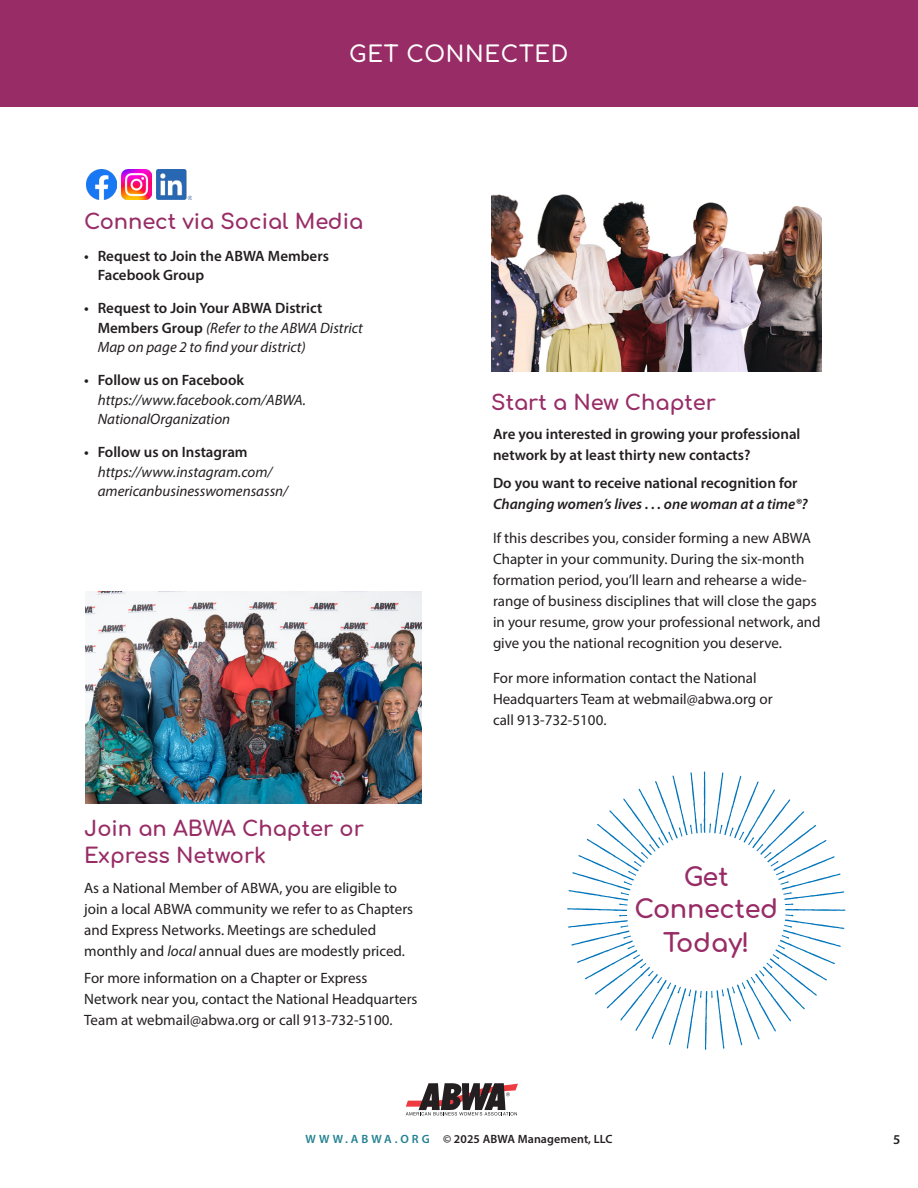
<style>
.page{position:relative;width:918px;height:1188px;background:#fff}
.page>*{position:absolute;margin:0;border:0;box-sizing:border-box;transform-origin:0 0}
.t1{font:700 25.5px "Comfortaa";letter-spacing:-.005em;color:#982c66}
.t2{font:600 22.5px "Comfortaa";letter-spacing:.03em;color:#fff}
.t3{font:700 21px/27px "Comfortaa";color:#982c66}
.t4{font:15px/21px "Myriad Pro";color:#231f20}
.t5{font:italic 15px/19.5px "Myriad Pro";color:#231f20}
.t6{font:600 15px/21px "Myriad Pro";color:#231f20}
.t7{font:600 13.5px "Myriad Pro";color:#231f20}
.t8{font:600 12px "Myriad Pro";letter-spacing:.01em;color:#231f20}
.s1{font-weight:600;font-style:normal}
.s2{font-style:italic}
.s3{color:#22818f}
</style>
<div class="page">
<svg style="left:406px;top:1083px;width:112px;height:33px"></svg>
<div style="left:0;top:0;width:918px;height:106px;background:#982c66"></div>
<img style="left:491px;top:194px;width:330px;height:178px">
<img style="left:85px;top:592px;width:336px;height:211px">
<svg style="left:567px;top:771px;width:278px;height:279px"></svg>
<div style="left:627px;top:833px;width:158px;height:158px;background:#fff;border-radius:50%"></div>
<img style="left:121px;top:169px;width:30px;height:30px">
<img style="left:86px;top:169px;width:31px;height:30px">
<img style="left:156px;top:169px;width:36px;height:30px">
<p class="t2" style="left:349px;top:34px;width:221px">GET CONNECTED</p>
<p class="t3" style="left:84px;top:206px;width:281px">Connect via Social Media</p>
<p class="t6" style="left:98px;top:246px;width:233px;line-height:19.5px;text-indent:-14px">• Request to Join the ABWA Members<br>Facebook Group</p>
<p class="t5" style="left:98px;top:298px;width:267px;text-indent:-14px"><span class="s1">• Request to Join Your ABWA District<br>Members Group</span> (Refer to the ABWA District<br>Map on page 2 to find your district)</p>
<p class="t5" style="left:98px;top:370px;width:210px;text-indent:-14px"><span class="s1">• Follow us on Facebook </span>https://www.facebook.com/ABWA.<br>NationalOrganization</p>
<p class="t5" style="left:98px;top:442px;width:192px;text-indent:-14px"><span class="s1">• Follow us on Instagram </span>https://www.instagram.com/ americanbusinesswomensassn/</p>
<p class="t3" style="left:84px;top:812px;width:281px">Join an ABWA Chapter or<br>Express Network</p>
<p class="t4" style="left:84px;top:877px;width:330px">As a National Member of ABWA, you are eligible to join a local ABWA community we refer to as Chapters and Express Networks. Meetings are scheduled monthly and <span class="s2">local</span> annual dues are modestly priced.</p>
<p class="t4" style="left:84px;top:968px;width:335px">For more information on a Chapter or Express<br>Network near you, contact the National Headquarters<br>Team at webmail@abwa.org or call 913-732-5100.</p>
<p class="t3" style="left:491px;top:386px;width:226px">Start a New Chapter</p>
<p class="t6" style="left:493px;top:423px;width:309px">Are you interested in growing your professional network by at least thirty new contacts?</p>
<p class="t6" style="left:493px;top:472px;width:316px">Do you want to receive national recognition for<br><span class="s2">Changing women’s lives . . . one woman at a time®?</span></p>
<p class="t4" style="left:493px;top:528px;width:329px">If this describes you, consider forming a new ABWA Chapter in your community. During the six-month formation period, you’ll learn and rehearse a wide&shy;range of business disciplines that will close the gaps in your resume, grow your professional network, and give you the national recognition you deserve.</p>
<p class="t4" style="left:493px;top:667px;width:281px">For more information contact the National<br>Headquarters Team at webmail@abwa.org or call 913-732-5100.</p>
<p class="t1" style="left:684px;top:854px;width:46px">Get</p>
<p class="t1" style="left:635px;top:886px;width:145px">Connected</p>
<p class="t1" style="left:663px;top:920px;width:88px">Today!</p>
<p class="t8" style="left:306px;top:1131px;width:308px"><span class="s3">W W W . A B W A . O R G</span> © 2025 ABWA Management, LLC</p>
<p class="t7" style="left:893px;top:1131px;width:9px">5</p>
</div>
